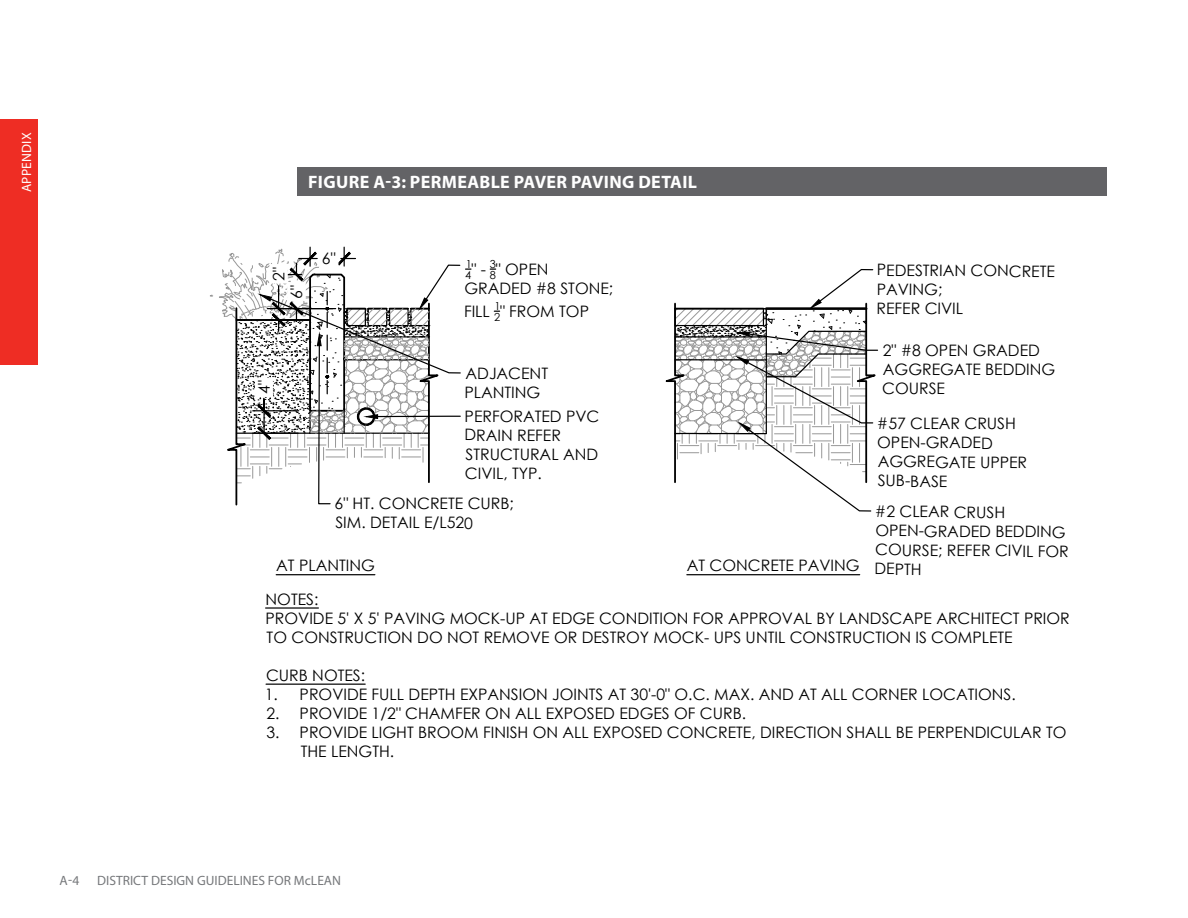
<style>
.page{position:relative;width:1188px;height:918px;background:#fff}
.page>*{position:absolute;margin:0;border:0;box-sizing:border-box;transform-origin:0 0}
.Diagram_Headings{font:700 18px "Myriad Pro";letter-spacing:.02em;color:#fff}
.t1{font:15.75px/19px "Century Gothic";color:#000}
.t2{font:13.5px "Myriad Pro";color:#76787b}
.t3{font:13.5px "Myriad Pro";letter-spacing:.02em;color:#fff}
.t4{font:11.1px "Century Gothic";color:#000}
</style>
<div class="page">
<hr style="left:276px;top:574px;width:99px;height:1px;background:#000">
<hr style="left:687px;top:574px;width:173px;height:1px;background:#000">
<hr style="left:266px;top:684px;width:99px;height:1px;background:#000">
<hr style="left:266px;top:607px;width:52px;height:2px;background:#000">
<svg style="left:210px;top:246px;width:261px;height:260px"></svg>
<svg style="left:665px;top:269px;width:213px;height:243px"></svg>
<div style="left:0;top:119px;width:38px;height:245px;background:#ee2d24"></div>
<div style="left:297px;top:167px;width:810px;height:29px;background:#636366"></div>
<p class="t3" style="left:18px;top:192px;width:61px;rotate:-90deg">APPENDIX</p>
<p class="Diagram_Headings" style="left:308px;top:170px;width:391px">FIGURE A-3: PERMEABLE PAVER PAVING DETAIL</p>
<p class="t1" style="left:269px;top:281px;width:15px;rotate:-90deg">2"</p>
<p class="t1" style="left:287px;top:299px;width:15px;rotate:-90deg">6"</p>
<p class="t1" style="left:322px;top:249px;width:15px">6"</p>
<p class="t4" style="left:490px;top:256px;width:8px">3</p>
<p class="t1" style="left:464px;top:277px;width:151px;line-height:22.6px">GRADED #8 STONE;<br>FILL <sup>1</sup></p>
<p class="t4" style="left:466px;top:256px;width:8px">1</p>
<p class="t1" style="left:465px;top:259px;width:85px"><sub>4</sub>" - <sub>8</sub>" OPEN</p>
<p class="t1" style="left:494px;top:301px;width:97px"><sub>2</sub>" FROM TOP</p>
<p class="t1" style="left:877px;top:261px;width:180px">PEDESTRIAN CONCRETE<br>PAVING;<br>REFER CIVIL</p>
<p class="t1" style="left:882px;top:341px;width:175px">2" #8 OPEN GRADED<br>AGGREGATE BEDDING<br>COURSE</p>
<p class="t1" style="left:466px;top:364px;width:84px">ADJACENT</p>
<p class="t1" style="left:465px;top:382px;width:77px;rotate:1deg">PLANTING</p>
<p class="t1" style="left:464px;top:406px;width:136px">PERFORATED PVC<br>DRAIN REFER<br>STRUCTURAL AND<br>CIVIL, TYP.</p>
<p class="t1" style="left:877px;top:414px;width:152px">#57 CLEAR CRUSH<br>OPEN-GRADED<br>AGGREGATE UPPER<br>SUB-BASE</p>
<p class="t1" style="left:875px;top:502px;width:196px">#2 CLEAR CRUSH<br>OPEN-GRADED BEDDING<br>COURSE; REFER CIVIL FOR<br>DEPTH</p>
<p class="t1" style="left:254px;top:394px;width:15px;rotate:-90deg">4"</p>
<p class="t1" style="left:335px;top:494px;width:181px">6" HT. CONCRETE CURB;<br>SIM. DETAIL E/L520</p>
<p class="t1" style="left:276px;top:556px;width:100px">AT PLANTING</p>
<p class="t1" style="left:687px;top:556px;width:174px">AT CONCRETE PAVING</p>
<p class="t1" style="left:266px;top:589px;width:806px">NOTES:<br>PROVIDE 5' X 5' PAVING MOCK-UP AT EDGE CONDITION FOR APPROVAL BY LANDSCAPE ARCHITECT PRIOR<br>TO CONSTRUCTION DO NOT REMOVE OR DESTROY MOCK- UPS UNTIL CONSTRUCTION IS COMPLETE</p>
<p class="t1" style="left:266px;top:665px;width:101px">CURB NOTES:</p>
<p class="t1" style="left:265px;top:684px;width:753px">1. PROVIDE FULL DEPTH EXPANSION JOINTS AT 30'-0" O.C. MAX. AND AT ALL CORNER LOCATIONS.</p>
<p class="t1" style="left:267px;top:704px;width:481px">2. PROVIDE 1/2" CHAMFER ON ALL EXPOSED EDGES OF CURB.</p>
<p class="t1" style="left:301px;top:723px;width:767px;text-indent:-34px">3. PROVIDE LIGHT BROOM FINISH ON ALL EXPOSED CONCRETE, DIRECTION SHALL BE PERPENDICULAR TO<br>THE LENGTH.</p>
<p class="t2" style="left:60px;top:872px;width:21px">A-4</p>
<p class="t2" style="left:97px;top:872px;width:245px">DISTRICT DESIGN GUIDELINES FOR McLEAN</p>
</div>
